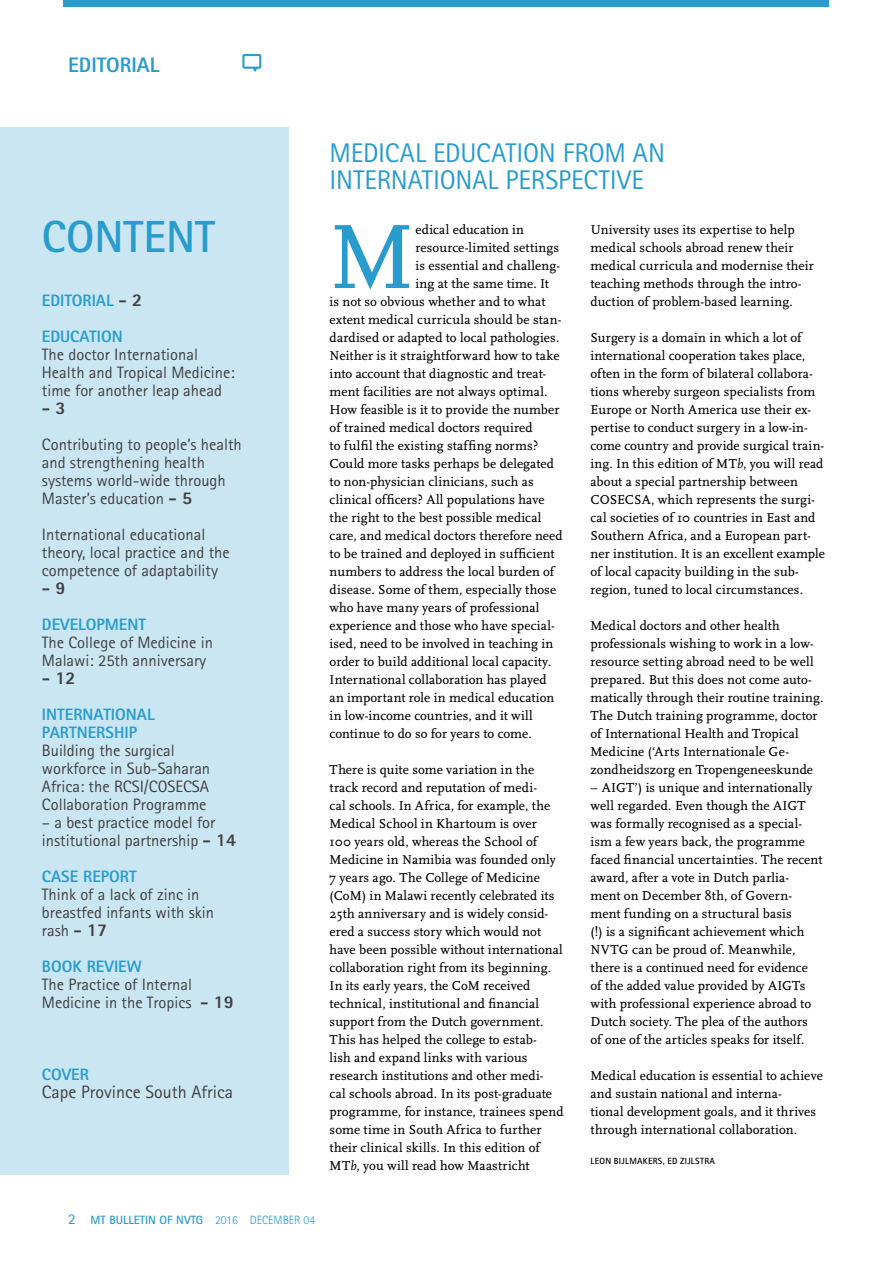
<style>
.page{position:relative;width:893px;height:1263px;background:#fff}
.page>*{position:absolute;margin:0;border:0;box-sizing:border-box;transform-origin:0 0}
.t1{font:95.25px "AD Scala Romein";color:#299cce}
.t2{font:700 45px "Rotis Sans Serif";color:#299cce}
.t3{font:27px/27px "Rotis Sans Serif";letter-spacing:-.005em;color:#299cce}
.t4{font:800 21px "Rotis Sans Serif";color:#299cce}
.t5{font:18px "Rotis Sans Serif";color:#414042}
.t6{font:800 18px "Rotis Sans Serif";color:#414042}
.t7{font:16.5px/18px "Rotis Sans Serif";color:#414042}
.t8{font:800 16.5px/36px "Rotis Sans Serif";color:#299cce}
.t9{font:13.5px/18px "AD Scala Romein";letter-spacing:.01em;color:#000}
.t10{font:700 12px "Rotis Sans Serif";color:#299cce}
.t11{font:700 9px "Rotis Sans Serif";letter-spacing:.03em;color:#000}
.s1{font-size:18px;color:#414042}
.s2{font-weight:800;font-size:18px}
.s3{font-family:"AD Scala";font-style:italic}
.s4{font-weight:400;font-size:15px}
.s5{font-weight:300}
</style>
<div class="page">
<div style="left:64px;top:0;width:765px;height:7px;background:#299cce"></div>
<svg style="left:242px;top:54px;width:19px;height:18px"></svg>
<div style="left:0;top:127px;width:289px;height:1048px;background:#cae6f2"></div>
<h3 class="t4" style="left:68px;top:52px;width:93px">EDITORIAL</h3>
<h2 class="t2" style="left:42px;top:208px;width:175px">CONTENT</h2>
<p class="t8" style="left:42px;top:282px;width:102px">EDITORIAL <span class="s1">- 2<br></span>EDUCATION</p>
<p class="t7" style="left:42px;top:345px;width:194px">The doctor International<br>Health and Tropical Medicine: time for another leap ahead</p>
<h3 class="t6" style="left:42px;top:396px;width:25px">- 3</h3>
<p class="t7" style="left:42px;top:435px;width:201px">Contributing to people’s health and strengthening health systems world-wide through<br>Master’s education <span class="s2">- 5</span></p>
<p class="t7" style="left:42px;top:525px;width:189px">International educational theory, local practice and the competence of adaptability</p>
<h3 class="t6" style="left:42px;top:576px;width:25px">- 9</h3>
<p class="t8" style="left:42px;top:606px;width:106px">DEVELOPMENT</p>
<p class="t7" style="left:42px;top:633px;width:173px">The College of Medicine in<br>Malawi: 25th anniversary</p>
<h3 class="t6" style="left:42px;top:666px;width:35px">- 12</h3>
<p class="t8" style="left:42px;top:705px;width:114px;line-height:18px">INTERNATIONAL<br>PARTNERSHIP</p>
<p class="t7" style="left:42px;top:741px;width:170px">Building the surgical workforce in Sub-Saharan<br>Africa: the RCSI/COSECSA<br>Collaboration Programme</p>
<p class="t7" style="left:42px;top:813px;width:196px">– a best practice model for institutional partnership <span class="s2">- 14</span></p>
<p class="t8" style="left:42px;top:858px;width:96px">CASE REPORT</p>
<p class="t7" style="left:42px;top:885px;width:174px">Think of a lack of zinc in breastfed infants with skin rash <span class="s2">- 17</span></p>
<p class="t8" style="left:42px;top:948px;width:101px">BOOK REVIEW</p>
<p class="t7" style="left:42px;top:975px;width:193px">The Practice of Internal<br>Medicine in the Tropics <span class="s2">- 19</span></p>
<p class="t8" style="left:42px;top:1056px;width:49px">COVER</p>
<h3 class="t5" style="left:42px;top:1081px;width:193px">Cape Province South Africa</h3>
<h3 class="t3" style="left:330px;top:139px;width:337px">MEDICAL EDUCATION FROM AN<br>INTERNATIONAL PERSPECTIVE</h3>
<h1 class="t1" style="left:330px;top:205px;width:87px">M</h1>
<p class="t9" style="left:416px;top:221px;width:110px">edical education in</p>
<p class="t9" style="left:591px;top:221px;width:225px">University uses its expertise to help medical schools abroad renew their medical curricula and modernise their teaching methods through the intro&shy;duction of problem-based learning.</p>
<p class="t9" style="left:591px;top:329px;width:236px">Surgery is a domain in which a lot of international cooperation takes place, often in the form of bilateral collabora&shy;tions whereby surgeon specialists from Europe or North America use their ex&shy;pertise to conduct surgery in a low-in&shy;come country and provide surgical train&shy;ing. In this edition of MT<span class="s3">b</span>, you will read about a special partnership between COSECSA, which represents the surgi&shy;cal societies of 10 countries in East and Southern Africa, and a European part&shy;ner institution. It is an excellent example of local capacity building in the sub&shy;region, tuned to local circumstances.</p>
<p class="t9" style="left:591px;top:617px;width:234px">Medical doctors and other health professionals wishing to work in a low&shy;resource setting abroad need to be well prepared. But this does not come auto&shy;matically through their routine training.<br>The Dutch training programme, doctor of International Health and Tropical Medicine (‘Arts Internationale Ge&shy;zondheidszorg en Tropengeneeskunde</p>
<p class="t9" style="left:591px;top:779px;width:233px">– AIGT’) is unique and internationally well regarded. Even though the AIGT was formally recognised as a special&shy;ism a few years back, the programme faced financial uncertainties. The recent award, after a vote in Dutch parlia&shy;ment on December 8th, of Govern&shy;ment funding on a structural basis<br>(!) is a significant achievement which NVTG can be proud of. Meanwhile, there is a continued need for evidence of the added value provided by AIGTs with professional experience abroad to Dutch society. The plea of the authors of one of the articles speaks for itself.</p>
<p class="t9" style="left:591px;top:1066px;width:234px">Medical education is essential to achieve and sustain national and interna-<br>tional development goals, and it thrives through international collaboration.</p>
<p class="t11" style="left:591px;top:1155px;width:126px">LEON BIJLMAKERS, ED ZIJLSTRA</p>
<p class="t9" style="left:416px;top:239px;width:145px">resource-limited settings</p>
<p class="t9" style="left:416px;top:257px;width:146px">is essential and challeng-</p>
<p class="t9" style="left:416px;top:275px;width:135px">ing at the same time. It</p>
<p class="t9" style="left:330px;top:293px;width:217px">is not so obvious whether and to what</p>
<p class="t9" style="left:330px;top:311px;width:233px">extent medical curricula should be stan-</p>
<p class="t9" style="left:330px;top:329px;width:231px">dardised or adapted to local pathologies.</p>
<p class="t9" style="left:330px;top:347px;width:231px">Neither is it straightforward how to take</p>
<p class="t9" style="left:330px;top:365px;width:218px">into account that diagnostic and treat-</p>
<p class="t9" style="left:330px;top:383px;width:219px">ment facilities are not always optimal.</p>
<p class="t9" style="left:330px;top:401px;width:232px">How feasible is it to provide the number</p>
<p class="t9" style="left:330px;top:419px;width:205px">of trained medical doctors required</p>
<p class="t9" style="left:330px;top:437px;width:210px">to fulfil the existing staffing norms?</p>
<p class="t9" style="left:330px;top:455px;width:226px">Could more tasks perhaps be delegated</p>
<p class="t9" style="left:330px;top:473px;width:206px">to non-physician clinicians, such as</p>
<p class="t9" style="left:330px;top:491px;width:216px">clinical officers? All populations have</p>
<p class="t9" style="left:330px;top:509px;width:213px">the right to the best possible medical</p>
<p class="t9" style="left:330px;top:527px;width:235px">care, and medical doctors therefore need</p>
<p class="t9" style="left:330px;top:545px;width:226px">to be trained and deployed in sufficient</p>
<p class="t9" style="left:330px;top:563px;width:226px">numbers to address the local burden of</p>
<p class="t9" style="left:330px;top:581px;width:228px">disease. Some of them, especially those</p>
<p class="t9" style="left:330px;top:599px;width:211px">who have many years of professional</p>
<p class="t9" style="left:330px;top:617px;width:227px">experience and those who have special-</p>
<p class="t9" style="left:330px;top:635px;width:225px">ised, need to be involved in teaching in</p>
<p class="t9" style="left:330px;top:653px;width:223px">order to build additional local capacity.</p>
<p class="t9" style="left:330px;top:671px;width:219px">International collaboration has played</p>
<p class="t9" style="left:330px;top:689px;width:226px">an important role in medical education</p>
<p class="t9" style="left:330px;top:707px;width:205px">in low-income countries, and it will</p>
<p class="t9" style="left:330px;top:725px;width:204px">continue to do so for years to come.</p>
<p class="t9" style="left:330px;top:761px;width:235px">There is quite some variation in the track record and reputation of medi-<br>cal schools. In Africa, for example, the Medical School in Khartoum is over<br>100 years old, whereas the School of Medicine in Namibia was founded only 7 years ago. The College of Medicine (CoM) in Malawi recently celebrated its 25th anniversary and is widely consid&shy;ered a success story which would not have been possible without international collaboration right from its beginning.<br>In its early years, the CoM received technical, institutional and financial support from the Dutch government.<br>This has helped the college to estab-<br>lish and expand links with various research institutions and other medi-<br>cal schools abroad. In its post-graduate programme, for instance, trainees spend some time in South Africa to further their clinical skills. In this edition of MT<span class="s3">b</span>, you will read how Maastricht</p>
<p class="t10" style="left:68px;top:1212px;width:249px"><span class="s4">2</span> MT BULLETIN OF NVTG <span class="s5">2016 DECEMBER 04</span></p>
</div>
